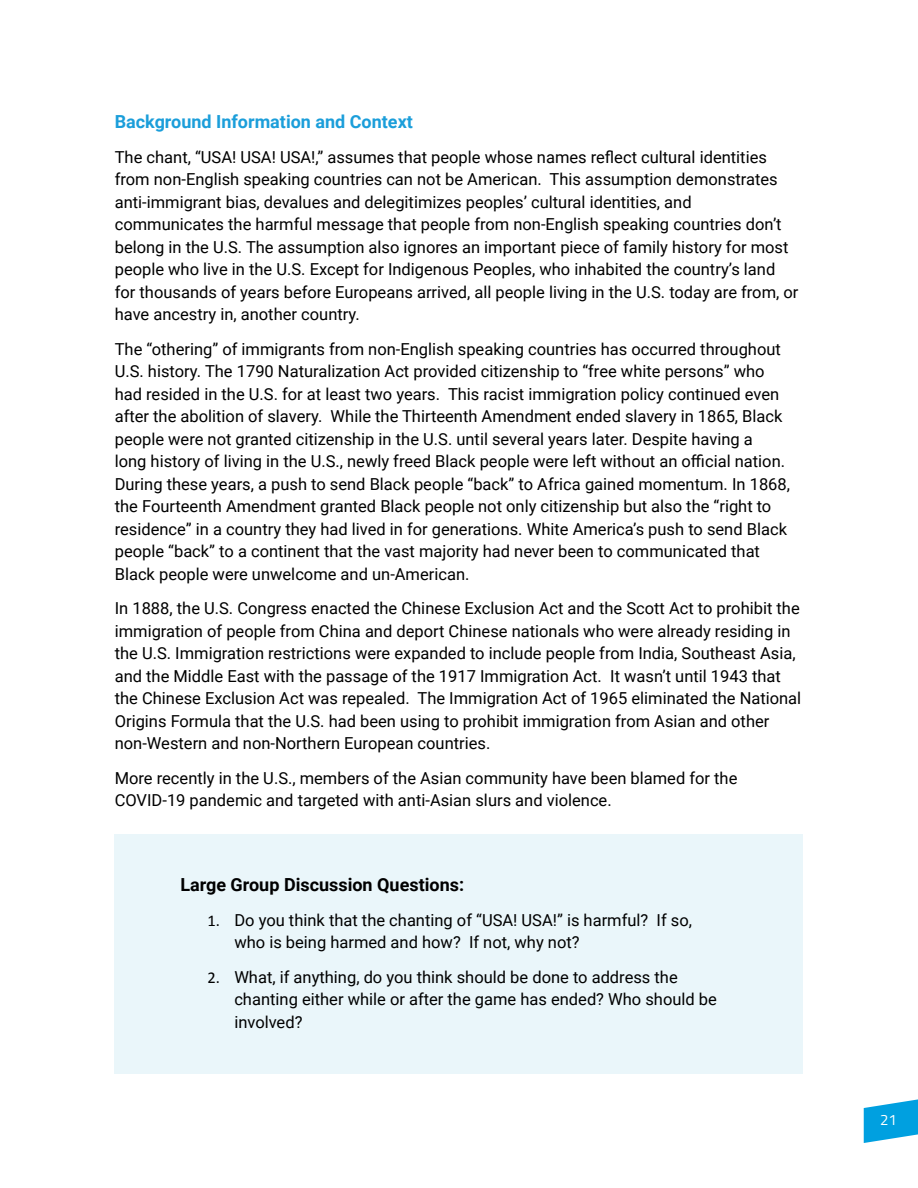
<style>
.page{position:relative;width:918px;height:1188px;background:#fff}
.page>*{position:absolute;margin:0;border:0;box-sizing:border-box;transform-origin:0 0}
.t1{font:700 18px "Roboto";color:#1b9eda}
.t2{font:700 18px "Roboto";color:#000}
.t3{font:16.5px/22.5px "Roboto";color:#000}
.t4{font:15px "Titillium Web";color:#fff}
.s1{font-family:"Calibri"}
</style>
<div class="page">
<svg style="left:864px;top:1099px;width:54px;height:44px"></svg>
<div style="left:115px;top:834px;width:688px;height:239px;background:#eaf6fa"></div>
<p class="t1" style="left:115px;top:109px;width:300px">Background Information and Context</p>
<p class="t3" style="left:115px;top:145px;width:685px">The chant, “USA! USA! USA!,” assumes that people whose names reflect cultural identities from non-English speaking countries can not be American. This assumption demonstrates anti-immigrant bias, devalues and delegitimizes peoples’ cultural identities, and communicates the harmful message that people from non-English speaking countries don’t belong in the U.S. The assumption also ignores an important piece of family history for most people who live in the U.S. Except for Indigenous Peoples, who inhabited the country’s land for thousands of years before Europeans arrived, all people living in the U.S. today are from, or have ancestry in, another country.</p>
<p class="t3" style="left:115px;top:337px;width:677px">The “othering” of immigrants from non-English speaking countries has occurred throughout U.S. history. The 1790 Naturalization Act provided citizenship to “free white persons” who had resided in the U.S. for at least two years. This racist immigration policy continued even after the abolition of slavery. While the Thirteenth Amendment ended slavery in 1865, Black people were not granted citizenship in the U.S. until several years later. Despite having a<br>long history of living in the U.S., newly freed Black people were left without an official nation.<br>During these years, a push to send Black people “back” to Africa gained momentum. In 1868, the Fourteenth Amendment granted Black people not only citizenship but also the “right to residence” in a country they had lived in for generations. White America’s push to send Black people “back” to a continent that the vast majority had never been to communicated that Black people were unwelcome and un-American.</p>
<p class="t3" style="left:115px;top:597px;width:688px">In 1888, the U.S. Congress enacted the Chinese Exclusion Act and the Scott Act to prohibit the immigration of people from China and deport Chinese nationals who were already residing in the U.S. Immigration restrictions were expanded to include people from India, Southeast Asia, and the Middle East with the passage of the 1917 Immigration Act. It wasn’t until 1943 that the Chinese Exclusion Act was repealed. The Immigration Act of 1965 eliminated the National Origins Formula that the U.S. had been using to prohibit immigration from Asian and other non-Western and non-Northern European countries.</p>
<p class="t3" style="left:115px;top:766px;width:624px">More recently in the U.S., members of the Asian community have been blamed for the<br>COVID-19 pandemic and targeted with anti-Asian slurs and violence.</p>
<p class="t2" style="left:180px;top:872px;width:285px">Large Group Discussion Questions:</p>
<p class="t3" style="left:234px;top:908px;width:459px;text-indent:-27px"><span class="s1">1.</span> Do you think that the chanting of “USA! USA!” is harmful? If so, who is being harmed and how? If not, why not?</p>
<p class="t3" style="left:234px;top:965px;width:484px;text-indent:-27px"><span class="s1">2.</span> What, if anything, do you think should be done to address the chanting either while or after the game has ended? Who should be involved?</p>
<p class="t4" style="left:880px;top:1109px;width:18px">21</p>
</div>
